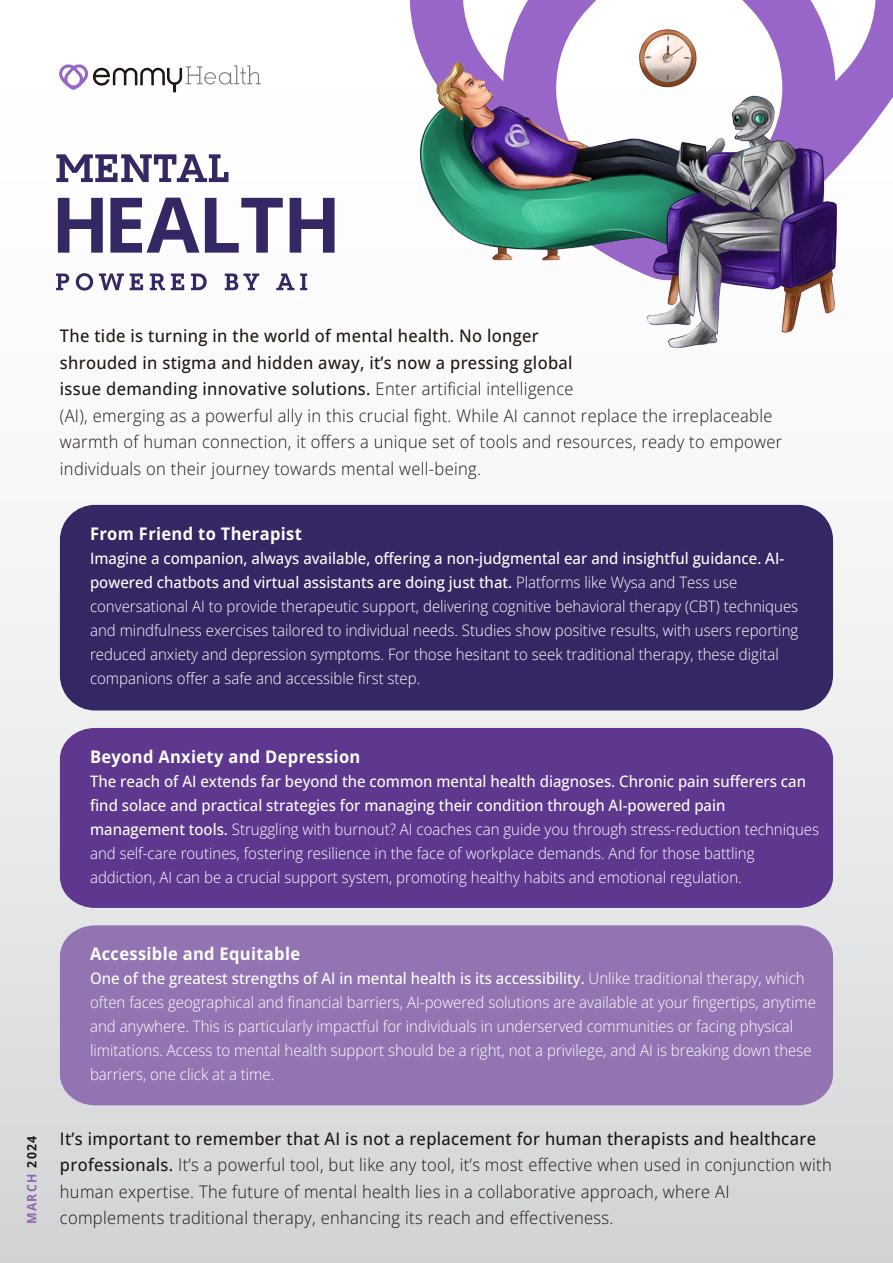
<style>
.page{position:relative;width:893px;height:1263px;background:#fff}
.page>*{position:absolute;margin:0;border:0;box-sizing:border-box;transform-origin:0 0}
.t1{font:300 17.4px/26.5px "Open Sans";letter-spacing:.02em;color:#201713;scale:.95 1}
.t2{font:700 17.4px "Open Sans";letter-spacing:.02em;color:#fff;scale:.95 1}
.t3{font:300 15.75px/24px "Open Sans";color:#fff;scale:.95 1}
.t4{font:700 12.75px "Open Sans";letter-spacing:.115em;color:#8d68ad;scale:.95 1}
.t5{font:700 12.75px "Open Sans";color:#201713;scale:.95 1}
.s1{font-weight:500}
</style>
<div class="page">
<div style="left:0;top:0;width:893px;height:1263px;background:linear-gradient(to bottom,#fff,#d7d8d9)"></div>
<div style="left:60px;top:505px;width:773px;height:205px;background:#352664;border-radius:35px"></div>
<div style="left:60px;top:728px;width:773px;height:180px;background:#5d388e"></div>
<div style="left:60px;top:925px;width:773px;height:180px;background:#9274b2"></div>
<svg style="left:56px;top:154px;width:172px;height:28px"></svg>
<svg style="left:58px;top:198px;width:45px;height:55px"></svg>
<svg style="left:110px;top:198px;width:173px;height:55px"></svg>
<svg style="left:290px;top:198px;width:45px;height:55px"></svg>
<svg style="left:56px;top:274px;width:13px;height:16px"></svg>
<svg style="left:76px;top:273px;width:17px;height:18px"></svg>
<svg style="left:99px;top:274px;width:25px;height:16px"></svg>
<svg style="left:130px;top:274px;width:13px;height:16px"></svg>
<svg style="left:150px;top:274px;width:15px;height:16px"></svg>
<svg style="left:171px;top:274px;width:13px;height:16px"></svg>
<svg style="left:191px;top:274px;width:16px;height:16px"></svg>
<svg style="left:225px;top:274px;width:34px;height:16px"></svg>
<svg style="left:276px;top:274px;width:18px;height:16px"></svg>
<svg style="left:300px;top:274px;width:7px;height:16px"></svg>
<svg style="left:59px;top:62px;width:202px;height:30px"></svg>
<svg style="left:408px;top:0;width:485px;height:280px"></svg>
<img style="left:415px;top:17px;width:428px;height:335px">
<p class="t1" style="left:60px;top:322px;width:762px"><span class="s1">The tide is turning in the world of mental health. No longer<br>shrouded in stigma and hidden away, it’s now a pressing global<br>issue demanding innovative solutions.</span> Enter artificial intelligence<br>(AI), emerging as a powerful ally in this crucial fight. While AI cannot replace the irreplaceable warmth of human connection, it offers a unique set of tools and resources, ready to empower individuals on their journey towards mental well-being.</p>
<p class="t2" style="left:90px;top:521px;width:225px">From Friend to Therapist</p>
<p class="t3" style="left:90px;top:546px;width:747px"><span class="s1">Imagine a companion, always available, offering a non-judgmental ear and insightful guidance. AI&shy;powered chatbots and virtual assistants are doing just that.</span> Platforms like Wysa and Tess use conversational AI to provide therapeutic support, delivering cognitive behavioral therapy (CBT) techniques and mindfulness exercises tailored to individual needs. Studies show positive results, with users reporting reduced anxiety and depression symptoms. For those hesitant to seek traditional therapy, these digital companions offer a safe and accessible first step.</p>
<p class="t5" style="left:23px;top:1168px;width:35px;rotate:-90deg">2024</p>
<p class="t4" style="left:23px;top:1224px;width:55px;rotate:-90deg">MARCH</p>
<p class="t2" style="left:90px;top:744px;width:286px">Beyond Anxiety and Depression</p>
<p class="t3" style="left:90px;top:768px;width:769px"><span class="s1">The reach of AI extends far beyond the common mental health diagnoses. Chronic pain sufferers can find solace and practical strategies for managing their condition through AI-powered pain management tools.</span> Struggling with burnout? AI coaches can guide you through stress-reduction techniques and self-care routines, fostering resilience in the face of workplace demands. And for those battling addiction, AI can be a crucial support system, promoting healthy habits and emotional regulation.</p>
<p class="t2" style="left:90px;top:941px;width:223px">Accessible and Equitable</p>
<p class="t3" style="left:90px;top:966px;width:766px"><span class="s1">One of the greatest strengths of AI in mental health is its accessibility.</span> Unlike traditional therapy, which often faces geographical and financial barriers, AI-powered solutions are available at your fingertips, anytime and anywhere. This is particularly impactful for individuals in underserved communities or facing physical limitations. Access to mental health support should be a right, not a privilege, and AI is breaking down these barriers, one click at a time.</p>
<p class="t1" style="left:60px;top:1124px;width:814px"><span class="s1">It’s important to remember that AI is not a replacement for human therapists and healthcare professionals.</span> It’s a powerful tool, but like any tool, it’s most effective when used in conjunction with human expertise. The future of mental health lies in a collaborative approach, where AI</p>
<p class="t1" style="left:60px;top:1204px;width:584px">complements traditional therapy, enhancing its reach and effectiveness.</p>
</div>
